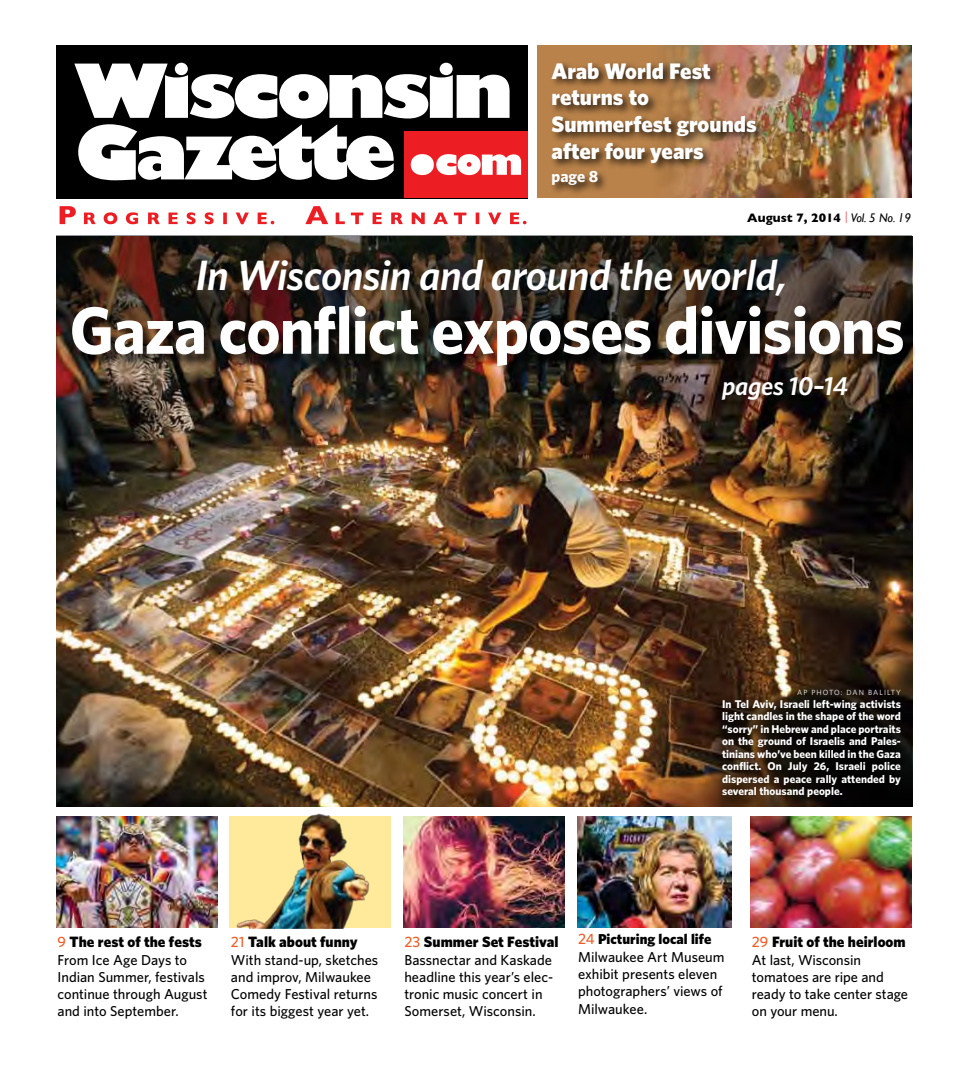
<style>
.page{position:relative;width:968px;height:1080px;background:#fff}
.page>*{position:absolute;margin:0;border:0;box-sizing:border-box;transform-origin:0 0}
.t1{font:700 66.88px "Whitney";letter-spacing:-.015em;color:#fff}
.t2{font:italic 600 42.5px "Whitney";letter-spacing:-.01em;color:#fff}
.t3{font:italic 600 26.25px "Whitney";letter-spacing:-.01em;color:#fff}
.t4{font:900 22.5px/26.6px "Whitney";color:#fff}
.t5{font:700 16.25px "Whitney";color:#fff}
.t6{font:900 15px "Whitney";color:#000}
.t7{font:500 14.38px/16.9px "Whitney";color:#000}
.t8{font:700 12.5px "Gill Sans";color:#000}
.t9{font:700 11.25px/12.5px "Whitney";color:#fff;text-align:justify}
.t10{font:7.5px "Whitney";letter-spacing:.14em;color:#fff}
.s1{font-weight:300;font-style:italic;color:#ed1d24}
.s2{font-weight:400;font-style:italic}
.s3{font-weight:500;color:#f15a22}
.s4{font-size:15px;color:#f15a22}
.s5{font-weight:900}
</style>
<div class="page">
<img style="left:56px;top:236px;width:856px;height:570px">
<svg style="left:56px;top:236px;width:855px;height:113px;background:#30241c"></svg>
<svg style="left:694px;top:697px;width:217px;height:110px;background:#1c120a"></svg>
<div style="left:537px;top:45px;width:374px;height:152px;background:#b9824a"></div>
<img style="left:663px;top:45px;width:248px;height:152px">
<div style="left:56px;top:45px;width:471px;height:153px;background:#000"></div>
<div style="left:404px;top:131px;width:123px;height:67px;background:#ed1d24"></div>
<svg style="left:74px;top:63px;width:447px;height:117px"></svg>
<svg style="left:60px;top:206px;width:466px;height:18px"></svg>
<div style="left:550px;top:61px;width:216px;height:135px;background:#000;opacity:.75"></div>
<img style="left:577px;top:816px;width:155px;height:111px">
<img style="left:403px;top:816px;width:161px;height:111px">
<img style="left:56px;top:816px;width:161px;height:111px">
<img style="left:750px;top:816px;width:161px;height:111px">
<div style="left:230px;top:816px;width:161px;height:111px;background:#feea9a"></div>
<img style="left:235px;top:813px;width:135px;height:116px">
<div style="left:73px;top:307px;width:844px;height:74px;background:#000;opacity:.75"></div>
<h3 class="t4" style="left:551px;top:57px;width:207px">Arab World Fest returns to<br>Summerfest grounds after four years</h3>
<p class="t5" style="left:551px;top:166px;width:48px">page 8</p>
<p class="t8" style="left:747px;top:210px;width:165px">August 7, 2014 <span class="s1">|</span> <span class="s2">Vol. 5 No. 19</span></p>
<h2 class="t2" style="left:196px;top:247px;width:592px">In Wisconsin and around the world,</h2>
<h1 class="t1" style="left:70px;top:286px;width:836px">Gaza conflict exposes divisions</h1>
<h3 class="t3" style="left:722px;top:368px;width:127px">pages 10–14</h3>
<p class="t10" style="left:797px;top:688px;width:105px">AP PHOTO: DAN BALILTY</p>
<p class="t9" style="left:722px;top:697px;width:180px">In Tel Aviv, Israeli left-wing activists light candles in the shape of the word “sorry” in Hebrew and place portraits on the ground of Israelis and Pales&shy;tinians who’ve been killed in the Gaza conflict. On July 26, Israeli police dispersed a peace rally attended by several thousand people.</p>
<p class="t6" style="left:58px;top:932px;width:146px"><span class="s3">9</span> The rest of the fests</p>
<p class="t7" style="left:58px;top:951px;width:151px">From Ice Age Days to<br>Indian Summer, festivals continue through August and into September.</p>
<p class="t6" style="left:231px;top:932px;width:128px"><span class="s3">21</span> Talk about funny</p>
<p class="t7" style="left:231px;top:951px;width:149px">With stand-up, sketches and improv, Milwaukee<br>Comedy Festival returns for its biggest year yet.</p>
<p class="t6" style="left:404px;top:932px;width:156px"><span class="s3">23</span> Summer Set Festival</p>
<p class="t7" style="left:404px;top:951px;width:150px">Bassnectar and Kaskade headline this year’s elec&shy;tronic music concert in<br>Somerset, Wisconsin.</p>
<p class="t7" style="left:578px;top:931px;width:148px;line-height:17.4px"><span class="s4">24</span> <span class="s5">Picturing local life<br></span>Milwaukee Art Museum exhibit presents eleven photographers’ views of<br>Milwaukee.</p>
<p class="t6" style="left:752px;top:932px;width:155px"><span class="s3">29</span> Fruit of the heirloom</p>
<p class="t7" style="left:752px;top:951px;width:158px">At last, Wisconsin tomatoes are ripe and ready to take center stage on your menu.</p>
</div>
